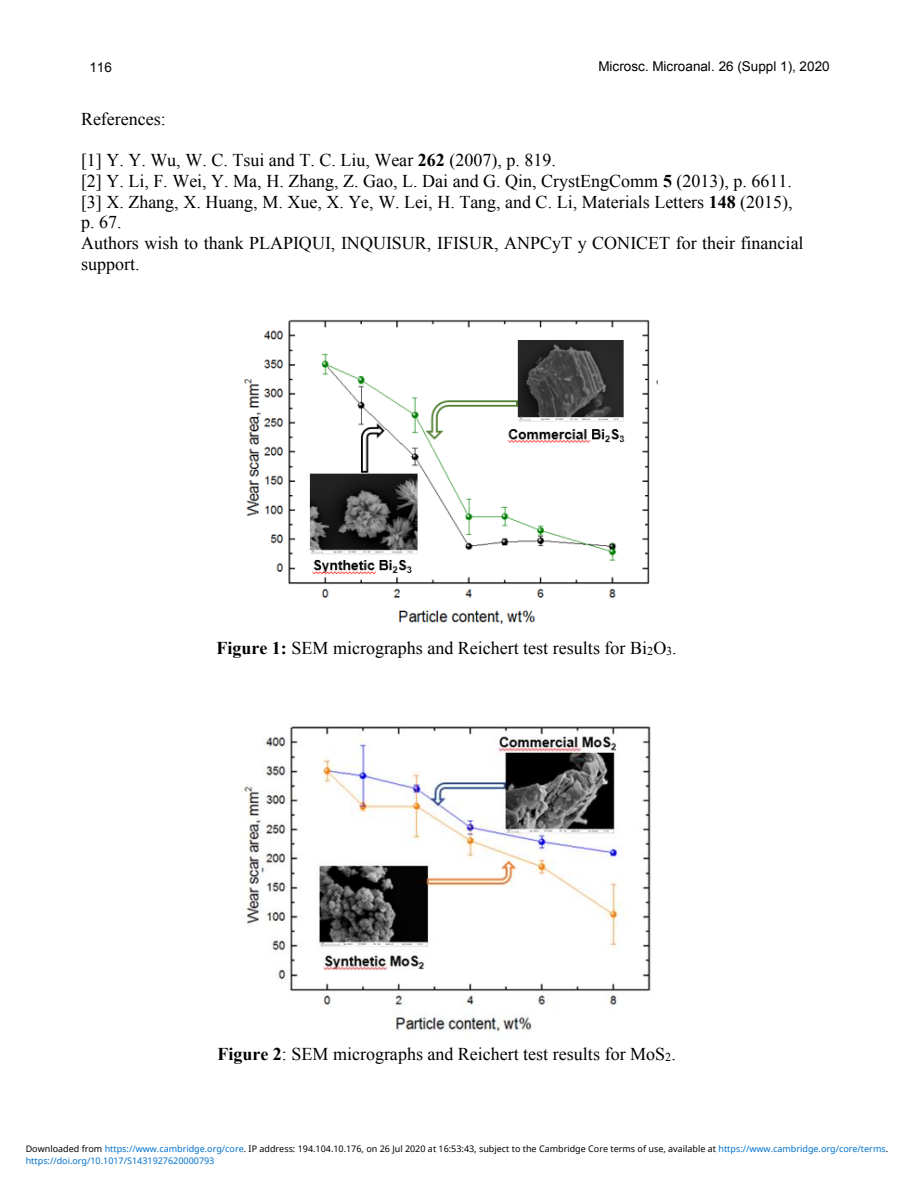
<style>
.page{position:relative;width:918px;height:1188px;background:#fff}
.page>*{position:absolute;margin:0;border:0;box-sizing:border-box;transform-origin:0 0}
.t1{font:18px/20.7px "Times New Roman";color:#000}
.t2{font:13.5px "Arial";color:#000}
.t3{font:9px "Noto Sans";color:#000}
.t4{font:9px "Noto Sans";color:#0172cf}
.s1{font-weight:700}
.s2{font-size:12px}
.s3{color:#0172cf}
</style>
<div class="page">
<img style="left:244px;top:319px;width:413px;height:305px">
<img style="left:241px;top:726px;width:411px;height:312px">
<p class="t2" style="left:89px;top:59px;width:24px">116</p>
<p class="t2" style="left:599px;top:58px;width:233px">Microsc. Microanal. 26 (Suppl 1), 2020</p>
<p class="t1" style="left:81px;top:108px;width:86px">References:</p>
<p class="t1" style="left:81px;top:149px;width:724px">[1] Y. Y. Wu, W. C. Tsui and T. C. Liu, Wear <span class="s1">262</span> (2007), p. 819.<br>[2] Y. Li, F. Wei, Y. Ma, H. Zhang, Z. Gao, L. Dai and G. Qin, CrystEngComm <span class="s1">5</span> (2013), p. 6611. [3] X. Zhang, X. Huang, M. Xue, X. Ye, W. Lei, H. Tang, and C. Li, Materials Letters <span class="s1">148</span> (2015), p. 67.<br>Authors wish to thank PLAPIQUI, INQUISUR, IFISUR, ANPCyT y CONICET for their financial support.</p>
<p class="t1" style="left:217px;top:637px;width:462px"><span class="s1">Figure 1:</span> SEM micrographs and Reichert test results for Bi<span class="s2">2</span>O<span class="s2">3</span>.</p>
<p class="t1" style="left:217px;top:1043px;width:460px"><span class="s1">Figure 2</span>: SEM micrographs and Reichert test results for MoS<sub>2</sub>.</p>
<p class="t3" style="left:26px;top:1143px;width:864px">Downloaded from <span class="s3">https://www.cambridge.org/core</span>. IP address: 194.104.10.176, on 26 Jul 2020 at 16:53:43, subject to the Cambridge Core terms of use, available at <span class="s3">https://www.cambridge.org/core/terms</span>.</p>
<p class="t4" style="left:26px;top:1155px;width:190px">https://doi.org/10.1017/S1431927620000793</p>
</div>
